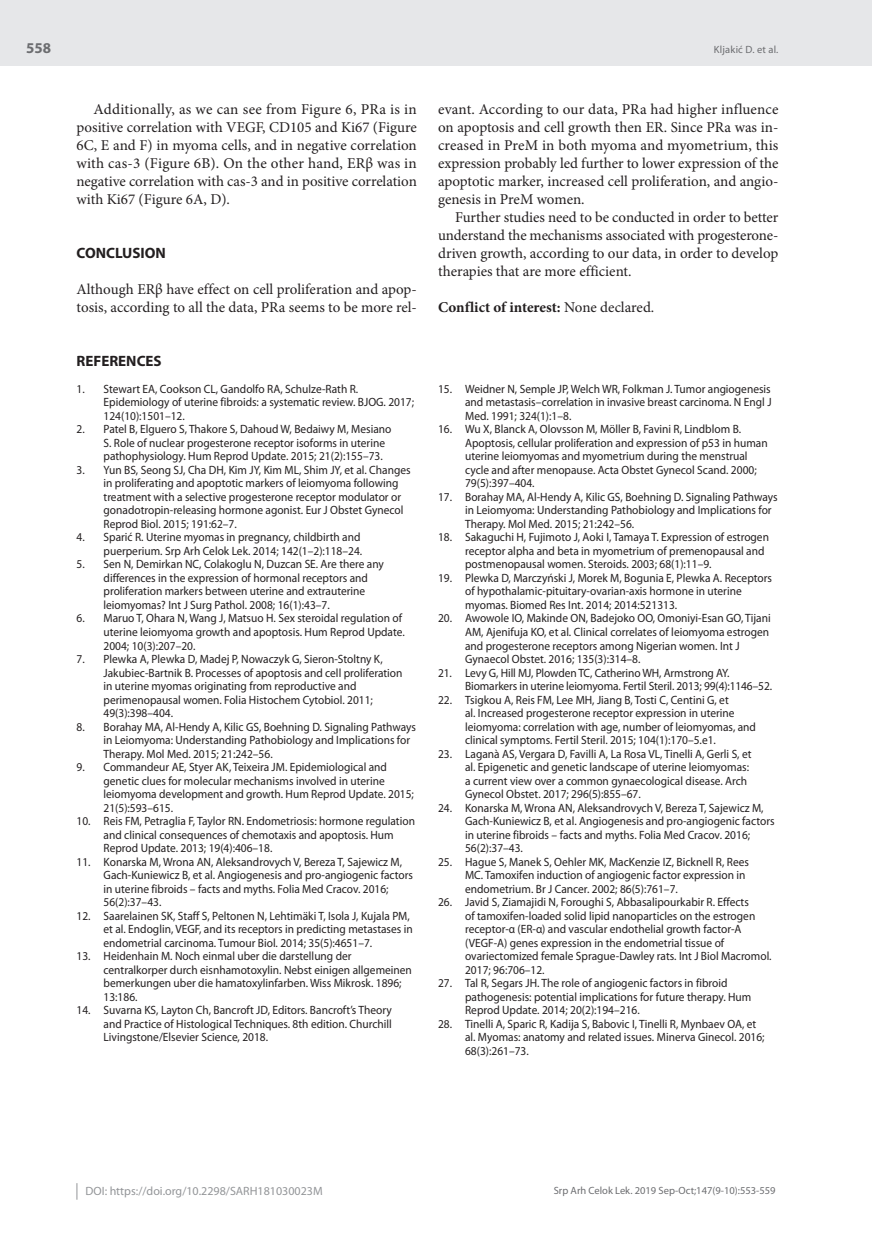
<style>
.page{position:relative;width:872px;height:1234px;background:#fff}
.page>*{position:absolute;margin:0;border:0;box-sizing:border-box;transform-origin:0 0}
.t1{font:15px/18px "Minion Pro";color:#231f20;text-align:justify}
.t2{font:700 15px "Minion Pro";color:#231f20}
.t3{font:700 15px "Myriad Pro";color:#231f20}
.t4{font:700 15px "Myriad Pro";color:#6c6d70}
.t5{font:12px/13.5px "Myriad Pro";color:#231f20;scale:.95 1}
.t6{font:12px "Myriad Pro";color:#939598}
.t7{font:10.5px "Myriad Pro";color:#6c6d70}
.s1{font-weight:400}
</style>
<div class="page">
<div style="left:0;top:0;width:872px;height:66px;background:#e6e7e9"></div>
<svg style="left:77px;top:1183px;width:1px;height:16px"></svg>
<p class="t4" style="left:26px;top:38px;width:26px">558</p>
<p class="t1" style="left:77px;top:100px;width:342px;text-indent:17px">Additionally, as we can see from Figure 6, PRa is in positive correlation with VEGF, CD105 and Ki67 (Figure 6C, E and F) in myoma cells, and in negative correlation with cas-3 (Figure 6B). On the other hand, ERβ was in negative correlation with cas-3 and in positive correlation with Ki67 (Figure 6A, D).</p>
<p class="t3" style="left:77px;top:243px;width:91px">CONCLUSION</p>
<p class="t1" style="left:77px;top:280px;width:342px">Although ERβ have effect on cell proliferation and apop&shy;tosis, according to all the data, PRa seems to be more rel-</p>
<p class="t3" style="left:77px;top:351px;width:87px">REFERENCES</p>
<p class="t5" style="left:104px;top:382px;width:328px;text-indent:-27px">1. Stewart EA, Cookson CL, Gandolfo RA, Schulze-Rath R.<br>Epidemiology of uterine fibroids: a systematic review. BJOG. 2017;<br>124(10):1501–12.</p>
<p class="t5" style="left:104px;top:422px;width:304px;text-indent:-27px">2. Patel B, Elguero S, Thakore S, Dahoud W, Bedaiwy M, Mesiano<br>S. Role of nuclear progesterone receptor isoforms in uterine pathophysiology. Hum Reprod Update. 2015; 21(2):155–73.</p>
<p class="t5" style="left:104px;top:463px;width:325px;text-indent:-27px">3. Yun BS, Seong SJ, Cha DH, Kim JY, Kim ML, Shim JY, et al. Changes in proliferating and apoptotic markers of leiomyoma following treatment with a selective progesterone receptor modulator or gonadotropin-releasing hormone agonist. Eur J Obstet Gynecol Reprod Biol. 2015; 191:62–7.</p>
<p class="t5" style="left:77px;top:530px;width:302px;text-align:right">4. Sparić R. Uterine myomas in pregnancy, childbirth and puerperium. Srp Arh Celok Lek. 2014; 142(1–2):118–24.</p>
<p class="t5" style="left:104px;top:557px;width:297px;text-indent:-27px">5. Sen N, Demirkan NC, Colakoglu N, Duzcan SE. Are there any differences in the expression of hormonal receptors and proliferation markers between uterine and extrauterine leiomyomas? Int J Surg Pathol. 2008; 16(1):43–7.</p>
<p class="t5" style="left:104px;top:611px;width:318px;text-indent:-27px">6. Maruo T, Ohara N, Wang J, Matsuo H. Sex steroidal regulation of uterine leiomyoma growth and apoptosis. Hum Reprod Update.<br>2004; 10(3):207–20.</p>
<p class="t5" style="left:104px;top:652px;width:316px;text-indent:-27px">7. Plewka A, Plewka D, Madej P, Nowaczyk G, Sieron-Stoltny K, Jakubiec-Bartnik B. Processes of apoptosis and cell proliferation in uterine myomas originating from reproductive and perimenopausal women. Folia Histochem Cytobiol. 2011; 49(3):398–404.</p>
<p class="t5" style="left:104px;top:719px;width:330px;text-indent:-27px">8. Borahay MA, Al-Hendy A, Kilic GS, Boehning D. Signaling Pathways in Leiomyoma: Understanding Pathobiology and Implications for<br>Therapy. Mol Med. 2015; 21:242–56.</p>
<p class="t5" style="left:104px;top:760px;width:328px;text-indent:-27px">9. Commandeur AE, Styer AK, Teixeira JM. Epidemiological and genetic clues for molecular mechanisms involved in uterine leiomyoma development and growth. Hum Reprod Update. 2015; 21(5):593–615.</p>
<p class="t5" style="left:104px;top:814px;width:329px;text-indent:-27px">10. Reis FM, Petraglia F, Taylor RN. Endometriosis: hormone regulation and clinical consequences of chemotaxis and apoptosis. Hum<br>Reprod Update. 2013; 19(4):406–18.</p>
<p class="t5" style="left:104px;top:854px;width:327px;text-indent:-27px">11. Konarska M, Wrona AN, Aleksandrovych V, Bereza T, Sajewicz M, Gach-Kuniewicz B, et al. Angiogenesis and pro-angiogenic factors in uterine fibroids – facts and myths. Folia Med Cracov. 2016; 56(2):37–43.</p>
<p class="t5" style="left:104px;top:908px;width:327px;text-indent:-27px">12. Saarelainen SK, Staff S, Peltonen N, Lehtimäki T, Isola J, Kujala PM, et al. Endoglin, VEGF, and its receptors in predicting metastases in endometrial carcinoma. Tumour Biol. 2014; 35(5):4651–7.</p>
<p class="t5" style="left:104px;top:949px;width:326px;text-indent:-27px">13. Heidenhain M. Noch einmal uber die darstellung der centralkorper durch eisnhamotoxylin. Nebst einigen allgemeinen bemerkungen uber die hamatoxylinfarben. Wiss Mikrosk. 1896; 13:186.</p>
<p class="t5" style="left:104px;top:1003px;width:305px;text-align:justify;text-indent:-27px">14. Suvarna KS, Layton Ch, Bancroft JD, Editors. Bancroft’s Theory and Practice of Histological Techniques. 8th edition. Churchill Livingstone/Elsevier Science, 2018.</p>
<p class="t7" style="left:714px;top:43px;width:66px">Kljakić D. et al.</p>
<p class="t1" style="left:438px;top:100px;width:342px">evant. According to our data, PRa had higher influence on apoptosis and cell growth then ER. Since PRa was in&shy;creased in PreM in both myoma and myometrium, this expression probably led further to lower expression of the apoptotic marker, increased cell proliferation, and angio&shy;genesis in PreM women.</p>
<p class="t1" style="left:438px;top:208px;width:342px;text-indent:17px">Further studies need to be conducted in order to better understand the mechanisms associated with progesterone&shy;driven growth, according to our data, in order to develop therapies that are more efficient.</p>
<p class="t2" style="left:438px;top:296px;width:218px">Conflict of interest: <span class="s1">None declared.</span></p>
<p class="t5" style="left:465px;top:382px;width:324px;text-align:justify;text-indent:-27px">15. Weidner N, Semple JP, Welch WR, Folkman J. Tumor angiogenesis and metastasis–correlation in invasive breast carcinoma. N Engl J Med. 1991; 324(1):1–8.</p>
<p class="t5" style="left:465px;top:422px;width:320px;text-indent:-27px">16. Wu X, Blanck A, Olovsson M, Möller B, Favini R, Lindblom B.<br>Apoptosis, cellular proliferation and expression of p53 in human uterine leiomyomas and myometrium during the menstrual cycle and after menopause. Acta Obstet Gynecol Scand. 2000; 79(5):397–404.</p>
<p class="t5" style="left:465px;top:490px;width:330px;text-indent:-27px">17. Borahay MA, Al-Hendy A, Kilic GS, Boehning D. Signaling Pathways in Leiomyoma: Understanding Pathobiology and Implications for<br>Therapy. Mol Med. 2015; 21:242–56.</p>
<p class="t5" style="left:465px;top:530px;width:321px;text-indent:-27px">18. Sakaguchi H, Fujimoto J, Aoki I, Tamaya T. Expression of estrogen receptor alpha and beta in myometrium of premenopausal and postmenopausal women. Steroids. 2003; 68(1):11–9.</p>
<p class="t5" style="left:465px;top:571px;width:324px;text-indent:-27px">19. Plewka D, Marczyński J, Morek M, Bogunia E, Plewka A. Receptors of hypothalamic-pituitary-ovarian-axis hormone in uterine myomas. Biomed Res Int. 2014; 2014:521313.</p>
<p class="t5" style="left:465px;top:611px;width:323px;text-indent:-27px">20. Awowole IO, Makinde ON, Badejoko OO, Omoniyi-Esan GO, Tijani AM, Ajenifuja KO, et al. Clinical correlates of leiomyoma estrogen and progesterone receptors among Nigerian women. Int J Gynaecol Obstet. 2016; 135(3):314–8.</p>
<p class="t5" style="left:465px;top:665px;width:325px;text-indent:-27px">21. Levy G, Hill MJ, Plowden TC, Catherino WH, Armstrong AY.<br>Biomarkers in uterine leiomyoma. Fertil Steril. 2013; 99(4):1146–52.</p>
<p class="t5" style="left:465px;top:692px;width:308px;text-indent:-27px">22. Tsigkou A, Reis FM, Lee MH, Jiang B, Tosti C, Centini G, et<br>al. Increased progesterone receptor expression in uterine leiomyoma: correlation with age, number of leiomyomas, and clinical symptoms. Fertil Steril. 2015; 104(1):170–5.e1.</p>
<p class="t5" style="left:465px;top:746px;width:303px;text-indent:-27px">23. Laganà AS, Vergara D, Favilli A, La Rosa VL, Tinelli A, Gerli S, et al. Epigenetic and genetic landscape of uterine leiomyomas: a current view over a common gynaecological disease. Arch Gynecol Obstet. 2017; 296(5):855–67.</p>
<p class="t5" style="left:465px;top:800px;width:327px;text-indent:-27px">24. Konarska M, Wrona AN, Aleksandrovych V, Bereza T, Sajewicz M, Gach-Kuniewicz B, et al. Angiogenesis and pro-angiogenic factors in uterine fibroids – facts and myths. Folia Med Cracov. 2016; 56(2):37–43.</p>
<p class="t5" style="left:465px;top:854px;width:300px;text-indent:-27px">25. Hague S, Manek S, Oehler MK, MacKenzie IZ, Bicknell R, Rees<br>MC. Tamoxifen induction of angiogenic factor expression in endometrium. Br J Cancer. 2002; 86(5):761–7.</p>
<p class="t5" style="left:465px;top:895px;width:324px;text-indent:-27px">26. Javid S, Ziamajidi N, Foroughi S, Abbasalipourkabir R. Effects<br>of tamoxifen-loaded solid lipid nanoparticles on the estrogen receptor-α (ER-α) and vascular endothelial growth factor-A (VEGF-A) genes expression in the endometrial tissue of ovariectomized female Sprague-Dawley rats. Int J Biol Macromol.<br>2017; 96:706–12.</p>
<p class="t5" style="left:465px;top:976px;width:303px;text-indent:-27px">27. Tal R, Segars JH. The role of angiogenic factors in fibroid pathogenesis: potential implications for future therapy. Hum<br>Reprod Update. 2014; 20(2):194–216.</p>
<p class="t5" style="left:465px;top:1016px;width:317px;text-indent:-27px">28. Tinelli A, Sparic R, Kadija S, Babovic I, Tinelli R, Mynbaev OA, et al. Myomas: anatomy and related issues. Minerva Ginecol. 2016;<br>68(3):261–73.</p>
<p class="t6" style="left:86px;top:1183px;width:239px">DOI: https://doi.org/10.2298/SARH181030023M</p>
<p class="t7" style="left:554px;top:1184px;width:223px">Srp Arh Celok Lek. 2019 Sep-Oct;147(9-10):553-559</p>
</div>
